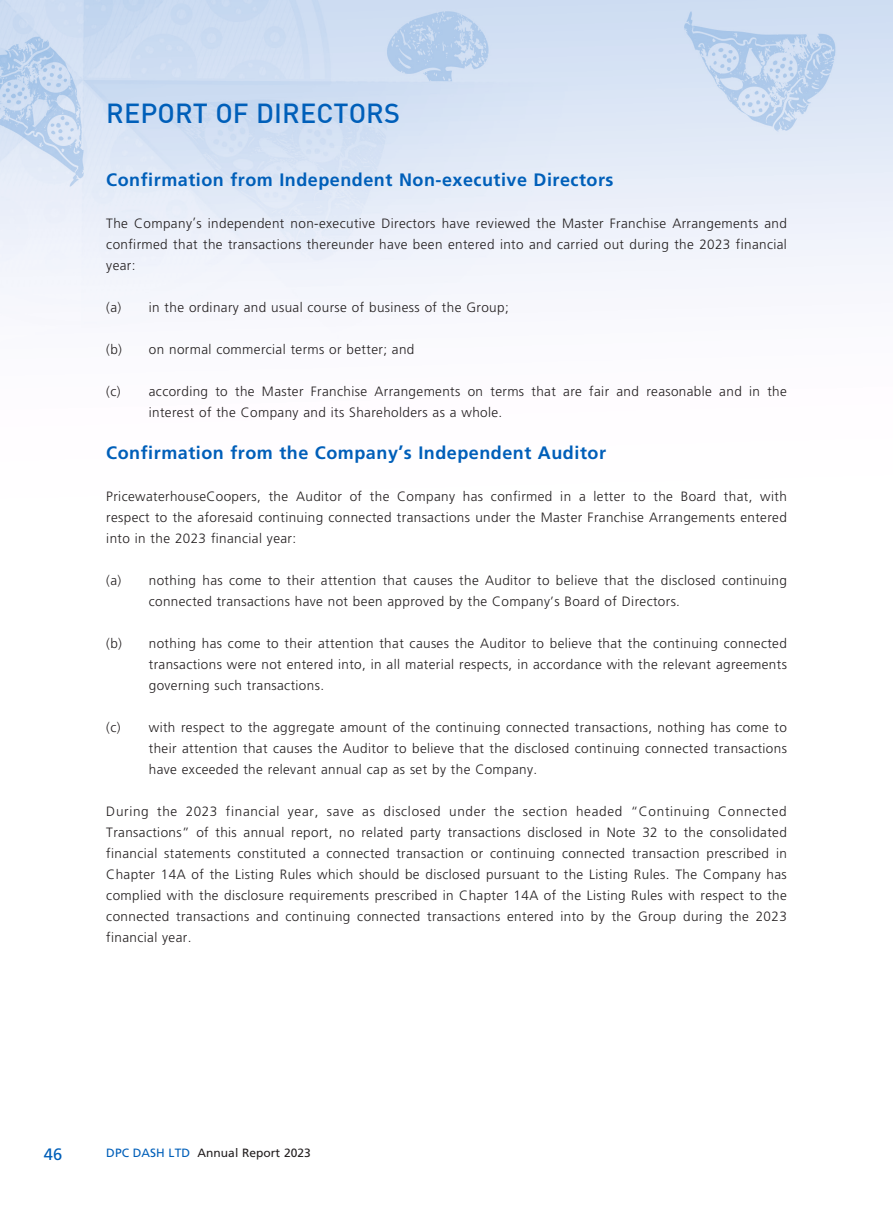
<style>
.page{position:relative;width:893px;height:1212px;background:#fff}
.page>*{position:absolute;margin:0;border:0;box-sizing:border-box;transform-origin:0 0}
.t1{font:27px "DIN Medium";letter-spacing:.005em;color:#005fb9}
.t2{font:700 18px "Frutiger LT Std";letter-spacing:.03em;color:#005fb9}
.t3{font:16.5px "Frutiger LT Std";color:#005fb9}
.t4{font:300 13.5px/21px "Frutiger LT Std";letter-spacing:.03em;color:#231f20;text-align:justify}
.t5{font:12px "Frutiger LT Std";letter-spacing:.005em;color:#231f20}
.s1{color:#005fb9}
</style>
<div class="page">
<img style="left:0;top:0;width:893px;height:309px">
<h1 class="t1" style="left:106px;top:96px;width:295px">REPORT OF DIRECTORS</h1>
<h2 class="t2" style="left:106px;top:169px;width:509px">Confirmation from Independent Non-executive Directors</h2>
<p class="t4" style="left:106px;top:213px;width:682px">The Company’s independent non-executive Directors have reviewed the Master Franchise Arrangements and confirmed that the transactions thereunder have been entered into and carried out during the 2023 financial year:</p>
<p class="t4" style="left:106px;top:297px;width:404px">(a) in the ordinary and usual course of business of the Group;</p>
<p class="t4" style="left:106px;top:339px;width:310px">(b) on normal commercial terms or better; and</p>
<p class="t4" style="left:149px;top:381px;width:639px;text-indent:-43px">(c) according to the Master Franchise Arrangements on terms that are fair and reasonable and in the interest of the Company and its Shareholders as a whole.</p>
<h2 class="t2" style="left:106px;top:442px;width:501px">Confirmation from the Company’s Independent Auditor</h2>
<p class="t4" style="left:106px;top:486px;width:682px">PricewaterhouseCoopers, the Auditor of the Company has confirmed in a letter to the Board that, with respect to the aforesaid continuing connected transactions under the Master Franchise Arrangements entered into in the 2023 financial year:</p>
<p class="t4" style="left:149px;top:570px;width:640px;text-indent:-43px">(a) nothing has come to their attention that causes the Auditor to believe that the disclosed continuing connected transactions have not been approved by the Company’s Board of Directors.</p>
<p class="t4" style="left:149px;top:633px;width:640px;text-indent:-43px">(b) nothing has come to their attention that causes the Auditor to believe that the continuing connected transactions were not entered into, in all material respects, in accordance with the relevant agreements governing such transactions.</p>
<p class="t4" style="left:149px;top:717px;width:640px;text-indent:-43px">(c) with respect to the aggregate amount of the continuing connected transactions, nothing has come to their attention that causes the Auditor to believe that the disclosed continuing connected transactions have exceeded the relevant annual cap as set by the Company.</p>
<p class="t4" style="left:106px;top:801px;width:682px">During the 2023 financial year, save as disclosed under the section headed “Continuing Connected Transactions” of this annual report, no related party transactions disclosed in Note 32 to the consolidated financial statements constituted a connected transaction or continuing connected transaction prescribed in Chapter 14A of the Listing Rules which should be disclosed pursuant to the Listing Rules. The Company has complied with the disclosure requirements prescribed in Chapter 14A of the Listing Rules with respect to the connected transactions and continuing connected transactions entered into by the Group during the 2023 financial year.</p>
<p class="t3" style="left:44px;top:1144px;width:20px">46</p>
<p class="t5" style="left:106px;top:1145px;width:206px"><span class="s1">DPC DASH LTD</span> Annual Report 2023</p>
</div>
